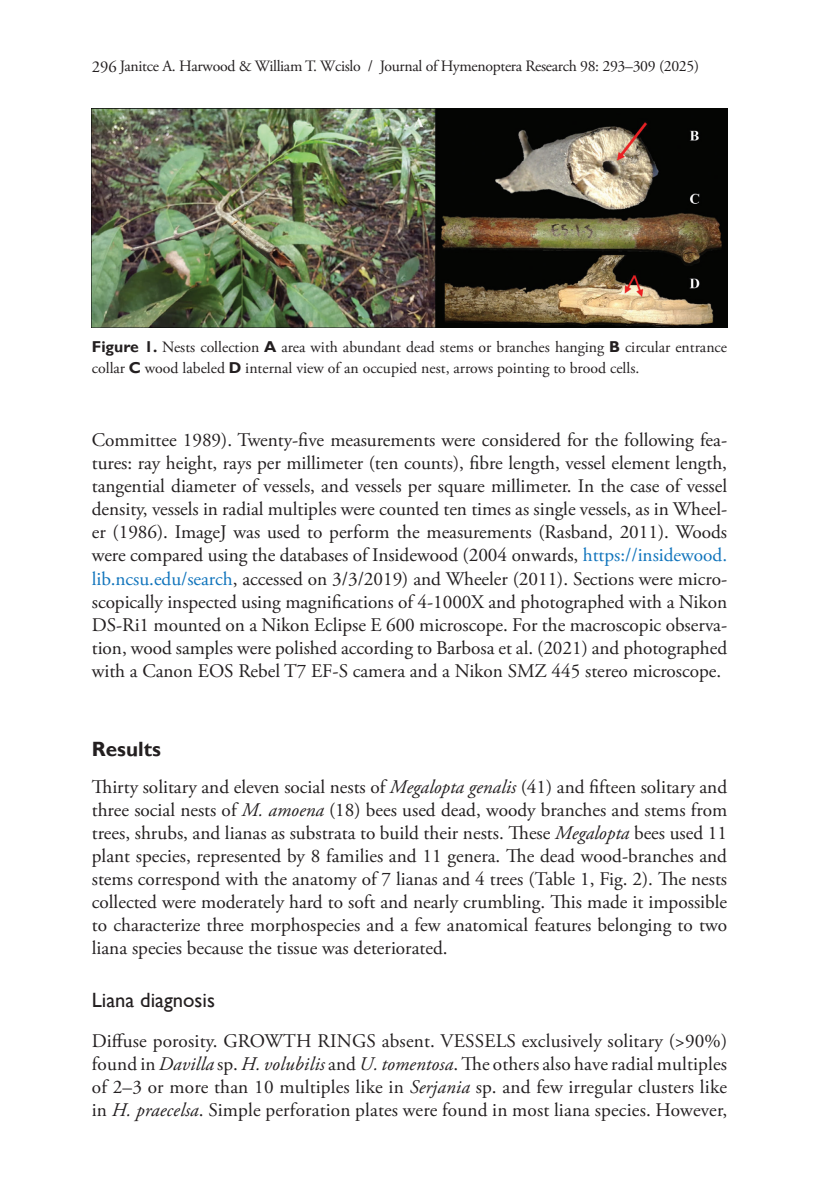
<style>
.page{position:relative;width:819px;height:1191px;background:#fff}
.page>*{position:absolute;margin:0;border:0;box-sizing:border-box;transform-origin:0 0}
.H_-_2_level{font:20.65px "Gill Sans";color:#231f20}
.H_-_1_level{font:700 20.65px "Gill Sans";color:#231f20}
.Body_text_-_no_indent{font:19.25px/23.1px "Adobe Garamond Pro";color:#231f20;text-align:justify}
.Body_text{font:19.25px/23.1px "Adobe Garamond Pro";color:#231f20;text-align:justify}
.FIG_-_Caption{font:15.75px/21px "Adobe Garamond Pro";color:#231f20}
.FIG_-_Caption-2{font:15.75px "Adobe Garamond Pro";letter-spacing:-.02em;color:#231f20}
.s1{font-size:16.62px}
.s2{font-family:"Gill Sans";font-weight:700}
.s3{color:#1074bc}
.s4{font-style:italic}
</style>
<div class="page">
<img style="left:92px;top:108px;width:635px;height:220px">
<p class="FIG_-_Caption-2" style="left:92px;top:57px;width:608px"><span class="s1">296</span> Janitce A. Harwood &amp; William T. Wcislo / Journal of Hymenoptera Research 98: 293–309 (2025)</p>
<p class="FIG_-_Caption" style="left:92px;top:337px;width:636px"><span class="s2">Figure 1.</span> Nests collection <span class="s2">A</span> area with abundant dead stems or branches hanging <span class="s2">B</span> circular entrance collar <span class="s2">C</span> wood labeled <span class="s2">D</span> internal view of an occupied nest, arrows pointing to brood cells.</p>
<p class="Body_text" style="left:92px;top:429px;width:636px">Committee 1989). Twenty-five measurements were considered for the following fea&shy;tures: ray height, rays per millimeter (ten counts), fibre length, vessel element length, tangential diameter of vessels, and vessels per square millimeter. In the case of vessel density, vessels in radial multiples were counted ten times as single vessels, as in Wheel&shy;er (1986). ImageJ was used to perform the measurements (Rasband, 2011). Woods were compared using the databases of Insidewood (2004 onwards, <span class="s3">https://insidewood. lib.ncsu.edu/search</span>, accessed on 3/3/2019) and Wheeler (2011). Sections were micro&shy;scopically inspected using magnifications of 4-1000X and photographed with a Nikon DS-Ri1 mounted on a Nikon Eclipse E 600 microscope. For the macroscopic observa&shy;tion, wood samples were polished according to Barbosa et al. (2021) and photographed with a Canon EOS Rebel T7 EF-S camera and a Nikon SMZ 445 stereo microscope.</p>
<p class="H_-_1_level" style="left:92px;top:737px;width:71px">Results</p>
<p class="Body_text_-_no_indent" style="left:92px;top:775px;width:637px">Thirty solitary and eleven social nests of <span class="s4">Megalopta genalis</span> (41) and fifteen solitary and three social nests of <span class="s4">M. amoena</span> (18) bees used dead, woody branches and stems from trees, shrubs, and lianas as substrata to build their nests. These <span class="s4">Megalopta</span> bees used 11 plant species, represented by 8 families and 11 genera. The dead wood-branches and stems correspond with the anatomy of 7 lianas and 4 trees (Table 1, Fig. 2). The nests collected were moderately hard to soft and nearly crumbling. This made it impossible to characterize three morphospecies and a few anatomical features belonging to two liana species because the tissue was deteriorated.</p>
<p class="H_-_2_level" style="left:92px;top:988px;width:125px">Liana diagnosis</p>
<p class="Body_text_-_no_indent" style="left:92px;top:1029px;width:637px">Diffuse porosity. GROWTH RINGS absent. VESSELS exclusively solitary (&gt;90%) found in <span class="s4">Davilla</span> sp. <span class="s4">H. volubilis</span> and <span class="s4">U. tomentosa</span>. The others also have radial multiples of 2–3 or more than 10 multiples like in <span class="s4">Serjania</span> sp. and few irregular clusters like in <span class="s4">H. praecelsa</span>. Simple perforation plates were found in most liana species. However,</p>
</div>
